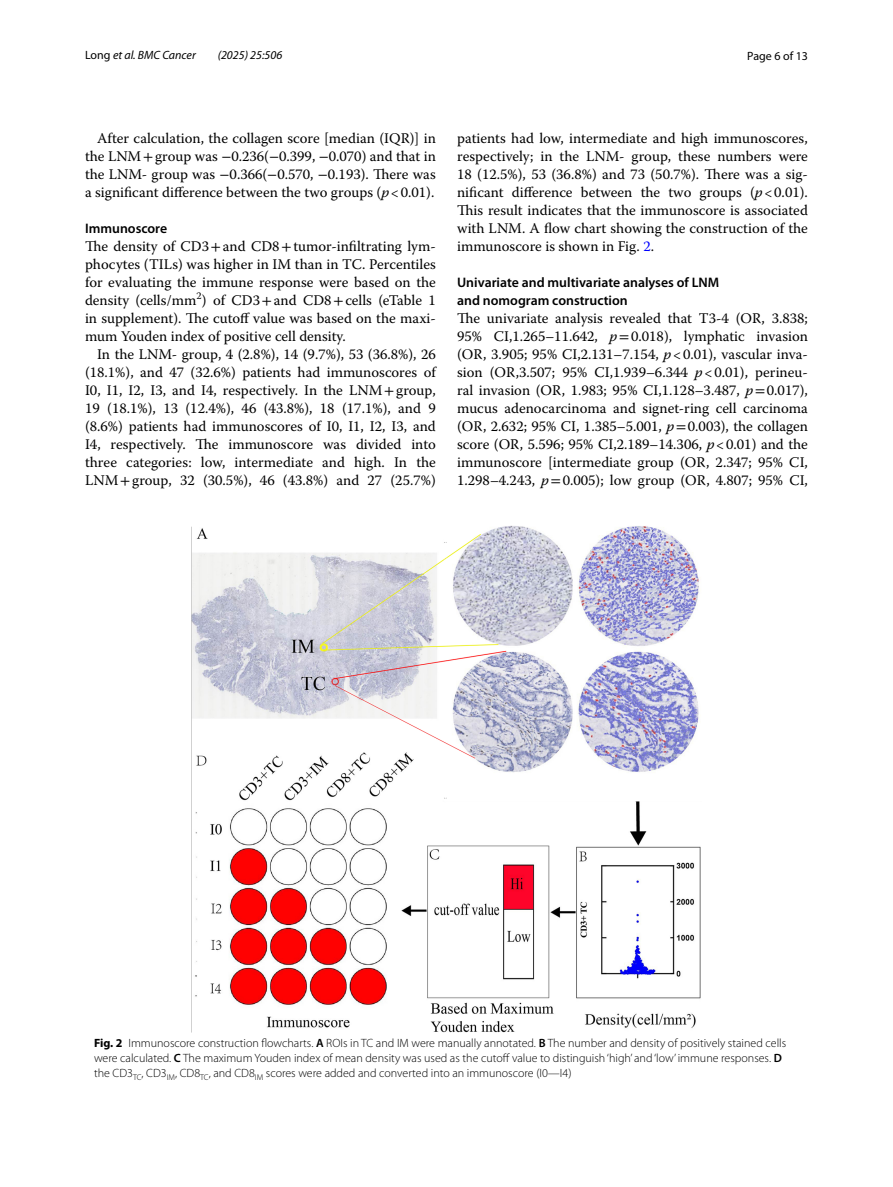
<style>
.page{position:relative;width:893px;height:1187px;background:#fff}
.page>*{position:absolute;margin:0;border:0;box-sizing:border-box;transform-origin:0 0}
.t1{font:14.7px/18px "Warnock Pro";color:#000;text-align:justify}
.t2{font:600 13.8px/18px "Myriad Pro";color:#000}
.t3{font:300 12px/15px "Myriad Pro";color:#000}
.t4{font:italic 12px "Myriad Pro";color:#000}
.t5{font:12px "Myriad Pro";color:#000}
.s1{font-style:normal}
.s2{font-family:"STIX"}
.s3{font-style:italic}
.s4{color:#00f}
.s5{font-weight:700}
.s6{font-weight:600}
</style>
<div class="page">
<img style="left:191px;top:525px;width:510px;height:507px">
<p class="t4" style="left:85px;top:48px;width:112px"><span class="s1">Long</span> et al. BMC Cancer</p>
<p class="t4" style="left:218px;top:48px;width:66px">(2025) 25:506</p>
<p class="t5" style="left:747px;top:48px;width:62px">Page 6 of 13</p>
<p class="t1" style="left:85px;top:128px;width:352px;text-indent:12px">After calculation, the collagen score [median (IQR)] in the LNM<span class="s2">+</span>group was <span class="s2">−</span>0.236(<span class="s2">−</span>0.399, <span class="s2">−</span>0.070) and that in the LNM- group was <span class="s2">−</span>0.366(<span class="s2">−</span>0.570, <span class="s2">−</span>0.193). There was a significant difference between the two groups (<span class="s3">p</span>&lt;0.01).</p>
<p class="t2" style="left:85px;top:219px;width:84px">Immunoscore</p>
<p class="t1" style="left:85px;top:236px;width:352px">The density of CD3<span class="s2">+</span>and CD8<span class="s2">+</span>tumor-infiltrating lym&shy;phocytes (TILs) was higher in IM than in TC. Percentiles for evaluating the immune response were based on the density (cells/mm<sup>2</sup>) of CD3<span class="s2">+</span>and CD8<span class="s2">+</span>cells (eTable 1 in supplement). The cutoff value was based on the maxi&shy;mum Youden index of positive cell density.</p>
<p class="t1" style="left:85px;top:344px;width:352px;text-indent:12px">In the LNM- group, 4 (2.8%), 14 (9.7%), 53 (36.8%), 26 (18.1%), and 47 (32.6%) patients had immunoscores of I0, I1, I2, I3, and I4, respectively. In the LNM<span class="s2">+</span>group, 19 (18.1%), 13 (12.4%), 46 (43.8%), 18 (17.1%), and 9 (8.6%) patients had immunoscores of I0, I1, I2, I3, and I4, respectively. The immunoscore was divided into three categories: low, intermediate and high. In the LNM<span class="s2">+</span>group, 32 (30.5%), 46 (43.8%) and 27 (25.7%)</p>
<p class="t1" style="left:457px;top:128px;width:352px">patients had low, intermediate and high immunoscores, respectively; in the LNM- group, these numbers were 18 (12.5%), 53 (36.8%) and 73 (50.7%). There was a sig&shy;nificant difference between the two groups (<span class="s3">p</span>&lt;0.01).<br>This result indicates that the immunoscore is associated with LNM. A flow chart showing the construction of the immunoscore is shown in Fig. <span class="s4">2</span>.</p>
<p class="t2" style="left:457px;top:273px;width:264px">Univariate and multivariate analyses of LNM and nomogram construction</p>
<p class="t1" style="left:457px;top:308px;width:352px">The univariate analysis revealed that T3-4 (OR, 3.838; 95% CI,1.265–11.642, <span class="s3">p</span><span class="s2">=</span>0.018), lymphatic invasion (OR, 3.905; 95% CI,2.131–7.154, <span class="s3">p</span>&lt;0.01), vascular inva&shy;sion (OR,3.507; 95% CI,1.939–6.344 <span class="s3">p</span>&lt;0.01), perineu&shy;ral invasion (OR, 1.983; 95% CI,1.128–3.487, <span class="s3">p</span><span class="s2">=</span>0.017), mucus adenocarcinoma and signet-ring cell carcinoma (OR, 2.632; 95% CI, 1.385–5.001, <span class="s3">p</span><span class="s2">=</span>0.003), the collagen score (OR, 5.596; 95% CI,2.189–14.306, <span class="s3">p</span>&lt;0.01) and the immunoscore [intermediate group (OR, 2.347; 95% CI, 1.298–4.243, <span class="s3">p</span><span class="s2">=</span>0.005); low group (OR, 4.807; 95% CI,</p>
<p class="t3" style="left:94px;top:1036px;width:694px"><span class="s5">Fig. 2</span> Immunoscore construction flowcharts. <span class="s6">A</span> ROIs in TC and IM were manually annotated. <span class="s6">B</span> The number and density of positively stained cells were calculated. <span class="s6">C</span> The maximum Youden index of mean density was used as the cutoff value to distinguish ‘high’ and‘low’ immune responses. <span class="s6">D </span>the -CD3<sub>TC</sub>, CD3<sub>IM</sub>, CD8<sub>TC</sub>, and -CD8<sub>IM</sub> scores were added and converted into an immunoscore (I0—I4)</p>
</div>
